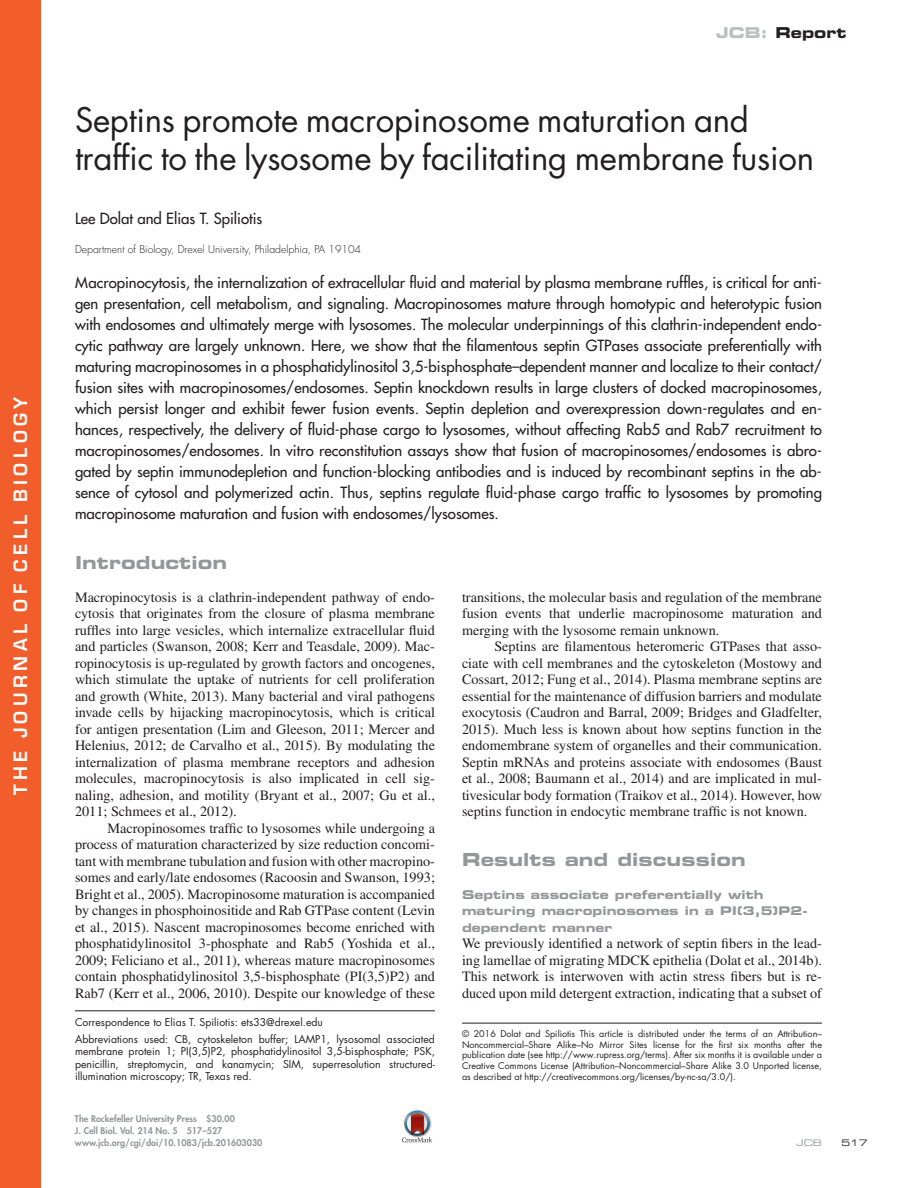
<style>
.page{position:relative;width:918px;height:1188px;background:#fff}
.page>*{position:absolute;margin:0;border:0;box-sizing:border-box;transform-origin:0 0}
.t1{font:33px/38.2px "Futura Std";letter-spacing:-.01em;color:#231f20}
.t2{font:18px "Eurostile LT Std Bold Ex 2";letter-spacing:.005em;color:#949698}
.t3{font:600 18px "Eurostile";letter-spacing:.25em;color:#fff}
.t4{font:500 15px/21px "Futura Std";color:#231f20;text-align:justify}
.t5{font:15px "Eurostile LT Std Bold Ex 2";color:#231f20}
.t6{font:14.25px/16.5px "Times LT Std";color:#231f20;text-align:justify}
.t7{font:12px/16.5px "Eurostile LT Std Bold Ex 2";letter-spacing:.005em;color:#949698}
.t8{font:10.5px/12.5px "Futura Std";color:#231f20}
.t9{font:300 10.5px "Futura Std";color:#231f20}
.t10{font:9px/10.8px "Futura Std";color:#231f20;text-align:justify}
.t11{font:800 9px/12px "Futura Std";color:#949698}
.t12{font:9px "Eurostile LT Std Ex 2";color:#949698}
.t13{font:9px "Eurostile LT Std Ex 2";color:#231f20}
.s1{color:#bcbec0}
</style>
<div class="page">
<img style="left:409px;top:1109px;width:17px;height:4px">
<div style="left:404px;top:1111px;width:26px;height:25px;background:#4481b2;border-radius:50%"></div>
<svg style="left:405px;top:1111px;width:25px;height:25px"></svg>
<svg style="left:402px;top:1113px;width:30px;height:29px"></svg>
<hr style="left:462px;top:1023px;width:360px;height:1px;background:#231f20">
<hr style="left:75px;top:1011px;width:360px;height:1px;background:#231f20">
<div style="left:0;top:0;width:40px;height:1188px;background:#f15d2b"></div>
<p class="t3" style="left:13px;top:795px;width:400px;rotate:-90deg">THE JOURNAL OF CELL BIOLOGY</p>
<p class="t5" style="left:716px;top:22px;width:132px"><span class="s1">JCB:</span> Report</p>
<h1 class="t1" style="left:75px;top:101px;width:741px">Septins promote macropinosome maturation and traffic to the lysosome by facilitating membrane fusion</h1>
<p class="t4" style="left:75px;top:209px;width:189px">Lee Dolat and Elias T. Spiliotis</p>
<p class="t9" style="left:75px;top:243px;width:288px">Department of Biology, Drexel University, Philadelphia, PA 19104</p>
<p class="t4" style="left:75px;top:272px;width:749px">Macropinocytosis, the internalization of extracellular fluid and material by plasma membrane ruffles, is critical for anti&shy;gen presentation, cell metabolism, and signaling. Macropinosomes mature through homotypic and heterotypic fusion with endosomes and ultimately merge with lysosomes. The molecular underpinnings of this clathrin-independent endo&shy;cytic pathway are largely unknown. Here, we show that the filamentous septin GTPases associate preferentially with maturing macropinosomes in a phosphatidylinositol 3,5-bisphosphate–dependent manner and localize to their contact/ fusion sites with macropinosomes/endosomes. Septin knockdown results in large clusters of docked macropinosomes, which persist longer and exhibit fewer fusion events. Septin depletion and overexpression down-regulates and en&shy;hances, respectively, the delivery of fluid-phase cargo to lysosomes, without affecting Rab5 and Rab7 recruitment to macropinosomes/endosomes. In vitro reconstitution assays show that fusion of macropinosomes/endosomes is abro&shy;gated by septin immunodepletion and function-blocking antibodies and is induced by recombinant septins in the ab&shy;sence of cytosol and polymerized actin. Thus, septins regulate fluid-phase cargo traffic to lysosomes by promoting macropinosome maturation and fusion with endosomes/lysosomes.</p>
<p class="t2" style="left:75px;top:549px;width:154px">Introduction</p>
<p class="t6" style="left:75px;top:588px;width:362px">Macropinocytosis is a clathrin-independent pathway of endo&shy;cytosis that originates from the closure of plasma membrane ruffles into large vesicles, which internalize extracellular fluid and particles (Swanson, 2008; Kerr and Teasdale, 2009). Mac&shy;ropinocytosis is up-regulated by growth factors and oncogenes, which stimulate the uptake of nutrients for cell proliferation and growth (White, 2013). Many bacterial and viral pathogens invade cells by hijacking macropinocytosis, which is critical for antigen presentation (Lim and Gleeson, 2011; Mercer and Helenius, 2012; de Carvalho et al., 2015). By modulating the internalization of plasma membrane receptors and adhesion molecules, macropinocytosis is also implicated in cell sig&shy;naling, adhesion, and motility (Bryant et al., 2007; Gu et al., 2011; Schmees et al., 2012).</p>
<p class="t6" style="left:75px;top:819px;width:362px;text-indent:32px">Macropinosomes traffic to lysosomes while undergoing a process of maturation characterized by size reduction concomi&shy;tant with membrane tubulation and fusion with other macropino&shy;somes and early/late endosomes (Racoosin and Swanson, 1993; Bright et al., 2005). Macropinosome maturation is accompanied by changes in phosphoinositide and Rab GTPase content (Levin et al., 2015). Nascent macropinosomes become enriched with phosphatidylinositol 3-phosphate and Rab5 (Yoshida et al., 2009; Feliciano et al., 2011), whereas mature macropinosomes contain phosphatidylinositol 3,5-bisphosphate (PI(3,5)P2) and Rab7 (Kerr et al., 2006, 2010). Despite our knowledge of these</p>
<p class="t8" style="left:75px;top:1014px;width:362px;line-height:16.8px">Correspondence to Elias T. Spiliotis: ets33@drexel.edu<br>Abbreviations used: CB, cytoskeleton buffer; LAMP1, lysosomal associated</p>
<p class="t8" style="left:75px;top:1045px;width:362px;text-align:justify">membrane protein 1; PI(3,5)P2, phosphatidylinositol 3,5-bisphosphate; PSK, penicillin, streptomycin, and kanamycin; SIM, superresolution structured&shy;illumination microscopy; TR, Texas red.</p>
<p class="t11" style="left:75px;top:1112px;width:189px">The Rockefeller University Press $30.00<br>J. Cell Biol. Vol. 214 No. 5 517–527 www.jcb.org/cgi/doi/10.1083/jcb.201603030</p>
<p class="t6" style="left:462px;top:588px;width:361px">transitions, the molecular basis and regulation of the membrane fusion events that underlie macropinosome maturation and merging with the lysosome remain unknown.</p>
<p class="t6" style="left:462px;top:638px;width:362px;text-indent:32px">Septins are filamentous heteromeric GTPases that asso&shy;ciate with cell membranes and the cytoskeleton (Mostowy and Cossart, 2012; Fung et al., 2014). Plasma membrane septins are essential for the maintenance of diffusion barriers and modulate exocytosis (Caudron and Barral, 2009; Bridges and Gladfelter, 2015). Much less is known about how septins function in the endomembrane system of organelles and their communication.<br>Septin mRNAs and proteins associate with endosomes (Baust et al., 2008; Baumann et al., 2014) and are implicated in mul&shy;tivesicular body formation (Traikov et al., 2014). However, how septins function in endocytic membrane traffic is not known.</p>
<p class="t2" style="left:462px;top:846px;width:285px">Results and discussion</p>
<p class="t7" style="left:462px;top:886px;width:347px">Septins associate preferentially with maturing macropinosomes in a PI(3,5)P2- dependent manner</p>
<p class="t6" style="left:462px;top:935px;width:362px">We previously identified a network of septin fibers in the lead&shy;ing lamellae of migrating MDCK epithelia (Dolat et al., 2014b).<br>This network is interwoven with actin stress fibers but is re&shy;duced upon mild detergent extraction, indicating that a subset of</p>
<p class="t10" style="left:462px;top:1028px;width:362px">© 2016 Dolat and Spiliotis This article is distributed under the terms of an Attribution– Noncommercial–Share Alike–No Mirror Sites license for the first six months after the publication date (see http://www.rupress.org/terms). After six months it is available under a Creative Commons License (Attribution–Noncommercial–Share Alike 3.0 Unported license, as described at http://creativecommons.org/licenses/by-nc-sa/3.0/).</p>
<p class="t12" style="left:796px;top:1136px;width:27px">JCB</p>
<p class="t13" style="left:842px;top:1136px;width:28px">517</p>
</div>
